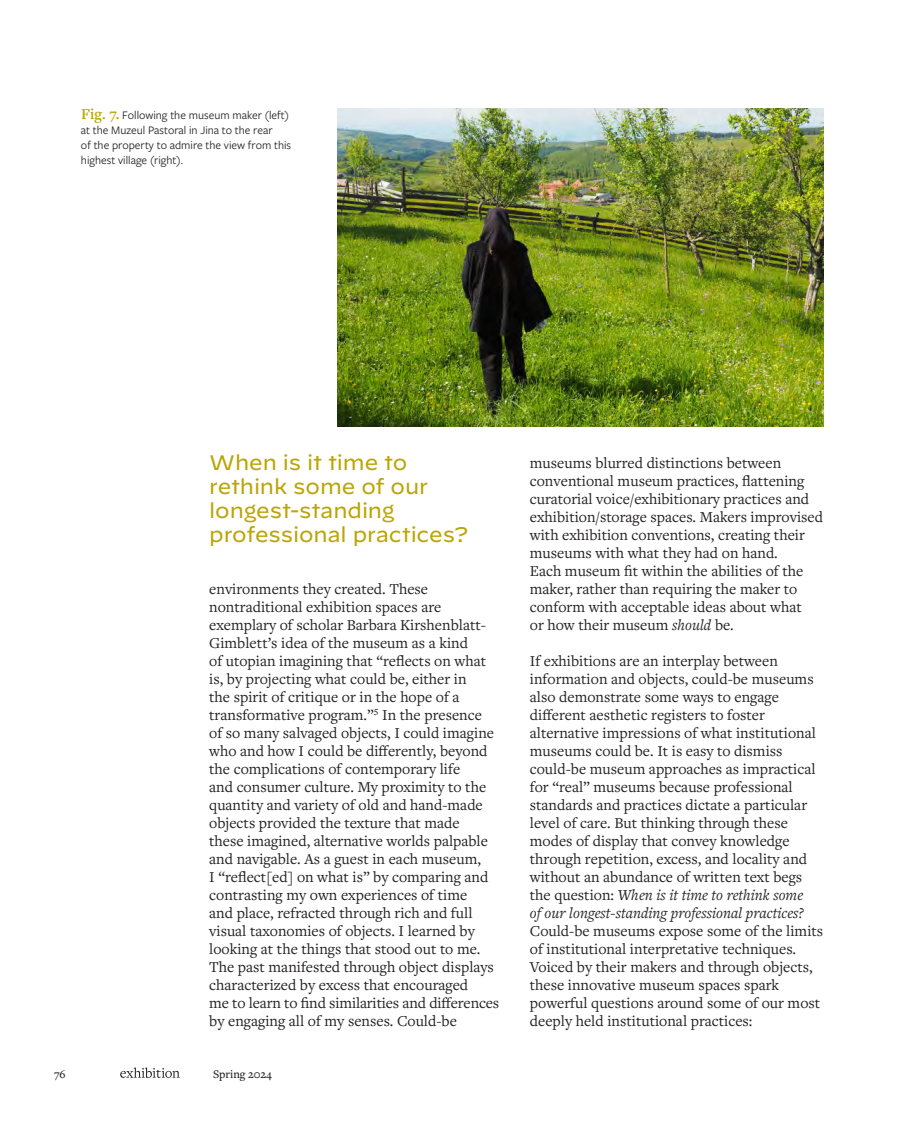
<style>
.page{position:relative;width:918px;height:1134px;background:#fff}
.page>*{position:absolute;margin:0;border:0;box-sizing:border-box;transform-origin:0 0}
.t1{font:21px/24px "Decimal";letter-spacing:-.005em;color:#bba507}
.t2{font:15.75px/18px "Freight Text Pro";color:#231f20}
.t3{font:12px/15px "Freight Sans Pro";color:#231f20}
.t4{font:500 12px "Freight Text Pro";color:#231f20}
.s1{font-family:"Freight Text Pro";font-weight:600;font-size:15.75px;color:#bba507}
.s2{font-style:italic}
</style>
<div class="page">
<svg style="left:120px;top:1067px;width:60px;height:11px"></svg>
<img style="left:338px;top:108px;width:486px;height:319px">
<p class="t3" style="left:81px;top:107px;width:212px"><span class="s1">Fig. 7.</span> Following the museum maker (left) at the Muzeul Pastoral in Jina to the rear<br>of the property to admire the view from this highest village (right).</p>
<h1 class="t1" style="left:209px;top:451px;width:260px">When is it time to rethink some of our longest-standing professional practices?</h1>
<p class="t2" style="left:209px;top:579px;width:291px">environments they created. These nontraditional exhibition spaces are exemplary of scholar Barbara Kirshenblatt-Gimblett’s idea of the museum as a kind<br>of utopian imagining that “reflects on what is, by projecting what could be, either in<br>the spirit of critique or in the hope of a transformative program.”<sup>5</sup> In the presence<br>of so many salvaged objects, I could imagine who and how I could be differently, beyond the complications of contemporary life<br>and consumer culture. My proximity to the quantity and variety of old and hand-made objects provided the texture that made<br>these imagined, alternative worlds palpable and navigable. As a guest in each museum,<br>I “reflect[ed] on what is” by comparing and contrasting my own experiences of time<br>and place, refracted through rich and full visual taxonomies of objects. I learned by looking at the things that stood out to me.<br>The past manifested through object displays characterized by excess that encouraged<br>me to learn to find similarities and differences by engaging all of my senses. Could-be</p>
<p class="t4" style="left:54px;top:1066px;width:13px">76</p>
<p class="t4" style="left:213px;top:1066px;width:61px">Spring 2024</p>
<p class="t2" style="left:530px;top:453px;width:295px">museums blurred distinctions between conventional museum practices, flattening curatorial voice/exhibitionary practices and exhibition/storage spaces. Makers improvised with exhibition conventions, creating their museums with what they had on hand.<br>Each museum fit within the abilities of the maker, rather than requiring the maker to conform with acceptable ideas about what<br>or how their museum <span class="s2">should</span> be.</p>
<p class="t2" style="left:530px;top:651px;width:288px">If exhibitions are an interplay between information and objects, could-be museums also demonstrate some ways to engage different aesthetic registers to foster alternative impressions of what institutional museums could be. It is easy to dismiss could-be museum approaches as impractical for “real” museums because professional standards and practices dictate a particular level of care. But thinking through these modes of display that convey knowledge through repetition, excess, and locality and without an abundance of written text begs the question: <span class="s2">When is it time to rethink some of our longest-standing professional practices?</span></p>
<p class="t2" style="left:530px;top:921px;width:295px">Could-be museums expose some of the limits of institutional interpretative techniques.<br>Voiced by their makers and through objects, these innovative museum spaces spark powerful questions around some of our most deeply held institutional practices:</p>
</div>
